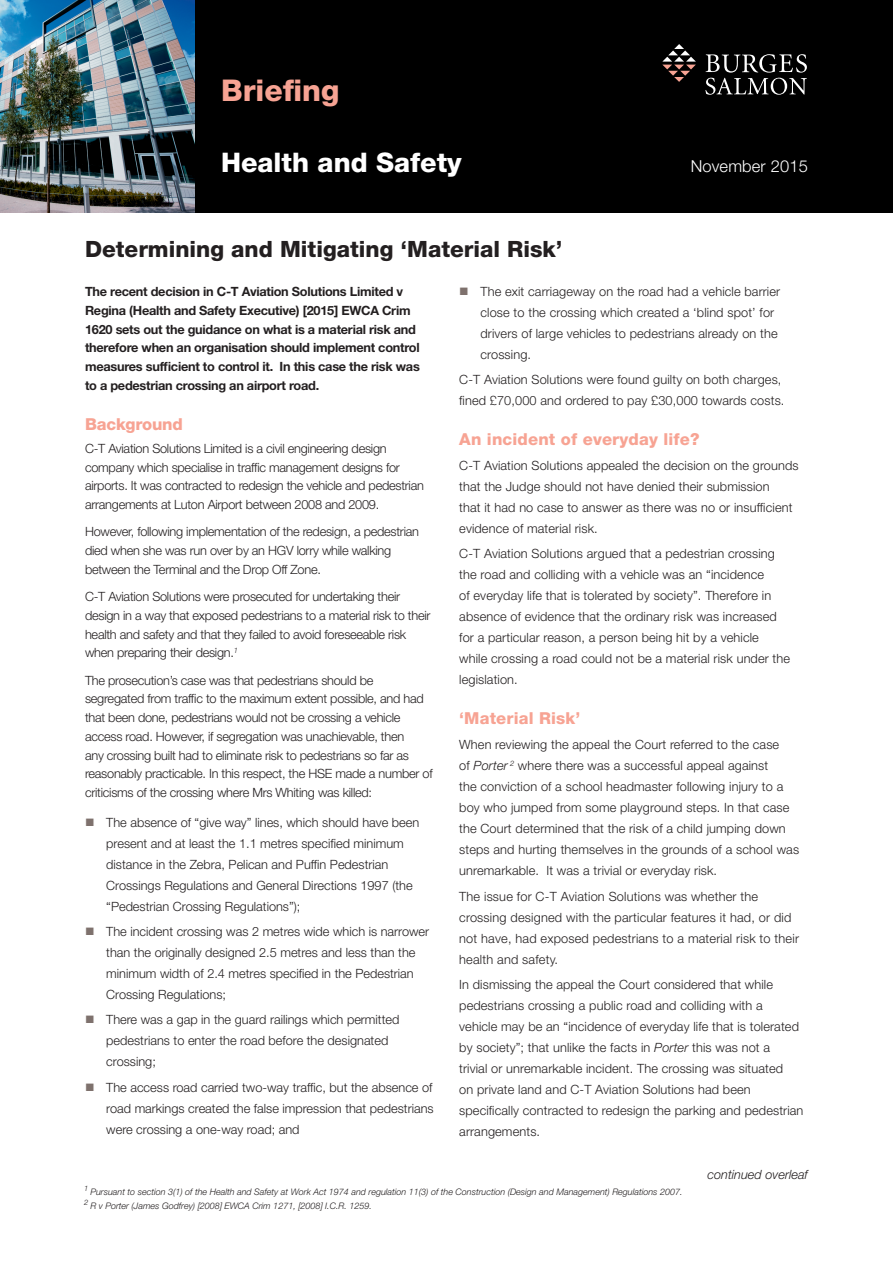
<style>
.page{position:relative;width:893px;height:1263px;background:#fff}
.page>*{position:absolute;margin:0;border:0;box-sizing:border-box;transform-origin:0 0}
.header_pink_9pt{font:800 30px "Helvetica Neue LT Std";color:#f7a393}
.t1{font:800 27px "Helvetica Neue LT Std";color:#fff}
.title_-_pink{font:800 22.5px "Helvetica Neue LT Std";color:#231f20}
.title_-_pink-2{font:800 16.5px "Helvetica Neue LT Std";letter-spacing:.01em;color:#f7a393}
.t2{font:300 16.5px "Helvetica Neue LT Std";letter-spacing:.01em;color:#fff}
.title_-_pink-3{font:800 16.5px "Helvetica Neue LT Std";letter-spacing:-.01em;color:#f7a393}
.bullet{font:300 12.75px/21px "Helvetica Neue LT Std";letter-spacing:.01em;color:#231f20}
.bodytext{font:300 12.75px/18.8px "Helvetica Neue LT Std";letter-spacing:-.02em;color:#231f20}
.bodytext-2{font:700 12.75px/18.8px "Helvetica Neue LT Std";letter-spacing:-.02em;color:#231f20}
.bodytext-3{font:italic 300 12.75px "Helvetica Neue LT Std";color:#231f20}
.bodytext-4{font:italic 300 9px "Helvetica Neue LT Std";color:#231f20}
.bodytext-5{font:italic 300 7.5px "Helvetica Neue LT Std";color:#231f20}
.s1{font-style:italic}
</style>
<div class="page">
<div style="left:0;top:0;width:893px;height:213px;background:#000"></div>
<img style="left:0;top:0;width:194px;height:213px">
<svg style="left:662px;top:44px;width:34px;height:38px"></svg>
<svg style="left:705px;top:54px;width:102px;height:41px"></svg>
<p class="header_pink_9pt" style="left:221px;top:73px;width:120px">Briefing</p>
<p class="t1" style="left:221px;top:147px;width:242px">Health and Safety</p>
<p class="t2" style="left:691px;top:156px;width:119px">November 2015</p>
<p class="title_-_pink" style="left:85px;top:236px;width:479px">Determining and Mitigating ‘Material Risk’</p>
<p class="bodytext-2" style="left:85px;top:282px;width:336px">The recent decision in C-T Aviation Solutions Limited v Regina (Health and Safety Executive) [2015] EWCA Crim 1620 sets out the guidance on what is a material risk and therefore when an organisation should implement control measures sufficient to control it. In this case the risk was to a pedestrian crossing an airport road.</p>
<p class="title_-_pink-3" style="left:85px;top:414px;width:99px">Background</p>
<p class="bodytext" style="left:85px;top:439px;width:340px">C-T Aviation Solutions Limited is a civil engineering design company which specialise in traffic management designs for airports. It was contracted to redesign the vehicle and pedestrian arrangements at Luton Airport between 2008 and 2009.</p>
<p class="bodytext" style="left:85px;top:522px;width:335px">However, following implementation of the redesign, a pedestrian died when she was run over by an HGV lorry while walking between the Terminal and the Drop Off Zone.</p>
<p class="bodytext" style="left:85px;top:587px;width:347px">C-T Aviation Solutions were prosecuted for undertaking their design in a way that exposed pedestrians to a material risk to their health and safety and that they failed to avoid foreseeable risk when preparing their design.<sup>1</sup></p>
<p class="bodytext" style="left:85px;top:670px;width:349px">The prosecution’s case was that pedestrians should be segregated from traffic to the maximum extent possible, and had that been done, pedestrians would not be crossing a vehicle access road. However, if segregation was unachievable, then<br>any crossing built had to eliminate risk to pedestrians so far as reasonably practicable. In this respect, the HSE made a number of criticisms of the crossing where Mrs Whiting was killed:</p>
<p class="bullet" style="left:106px;top:811px;width:314px">The absence of “give way” lines, which should have been present and at least the 1.1 metres specified minimum distance in the Zebra, Pelican and Puffin Pedestrian Crossings Regulations and General Directions 1997 (the “Pedestrian Crossing Regulations”);</p>
<p class="bullet" style="left:106px;top:921px;width:324px">The incident crossing was 2 metres wide which is narrower than the originally designed 2.5 metres and less than the minimum width of 2.4 metres specified in the Pedestrian Crossing Regulations;</p>
<p class="bullet" style="left:106px;top:1009px;width:295px">There was a gap in the guard railings which permitted pedestrians to enter the road before the designated crossing;</p>
<p class="bullet" style="left:106px;top:1076px;width:329px;text-align:justify">The access road carried two-way traffic, but the absence of road markings created the false impression that pedestrians were crossing a one-way road; and</p>
<p class="bullet" style="left:480px;top:281px;width:301px">The exit carriageway on the road had a vehicle barrier close to the crossing which created a ‘blind spot’ for drivers of large vehicles to pedestrians already on the crossing.</p>
<p class="bullet" style="left:459px;top:369px;width:327px">C-T Aviation Solutions were found guilty on both charges, fined £70,000 and ordered to pay £30,000 towards costs.</p>
<p class="title_-_pink-2" style="left:459px;top:429px;width:242px">An incident of everyday life?</p>
<p class="bullet" style="left:459px;top:455px;width:341px">C-T Aviation Solutions appealed the decision on the grounds that the Judge should not have denied their submission<br>that it had no case to answer as there was no or insufficient evidence of material risk.</p>
<p class="bullet" style="left:459px;top:543px;width:332px">C-T Aviation Solutions argued that a pedestrian crossing the road and colliding with a vehicle was an “incidence<br>of everyday life that is tolerated by society”. Therefore in absence of evidence that the ordinary risk was increased for a particular reason, a person being hit by a vehicle while crossing a road could not be a material risk under the legislation.</p>
<p class="title_-_pink-2" style="left:459px;top:708px;width:123px">‘Material Risk’</p>
<p class="bullet" style="left:459px;top:734px;width:341px">When reviewing the appeal the Court referred to the case<br>of <span class="s1">Porter</span> <sup>2</sup> where there was a successful appeal against<br>the conviction of a school headmaster following injury to a boy who jumped from some playground steps. In that case the Court determined that the risk of a child jumping down steps and hurting themselves in the grounds of a school was unremarkable. It was a trivial or everyday risk.</p>
<p class="bullet" style="left:459px;top:885px;width:341px">The issue for C-T Aviation Solutions was whether the crossing designed with the particular features it had, or did not have, had exposed pedestrians to a material risk to their health and safety.</p>
<p class="bullet" style="left:459px;top:973px;width:346px">In dismissing the appeal the Court considered that while pedestrians crossing a public road and colliding with a vehicle may be an “incidence of everyday life that is tolerated by society”; that unlike the facts in <span class="s1">Porter</span> this was not a<br>trivial or unremarkable incident. The crossing was situated<br>on private land and C-T Aviation Solutions had been specifically contracted to redesign the parking and pedestrian arrangements.</p>
<p class="bodytext-5" style="left:84px;top:1183px;width:6px">1</p>
<p class="bodytext-4" style="left:90px;top:1186px;width:594px">Pursuant to section 3(1) of the Health and Safety at Work Act 1974 and regulation 11(3) of the Construction (Design and Management) Regulations 2007.</p>
<p class="bodytext-5" style="left:84px;top:1198px;width:6px">2</p>
<p class="bodytext-4" style="left:90px;top:1201px;width:283px">R v Porter (James Godfrey) [2008] EWCA Crim 1271, [2008] I.C.R. 1259.</p>
<p class="bodytext-3" style="left:707px;top:1166px;width:102px">continued overleaf</p>
</div>
